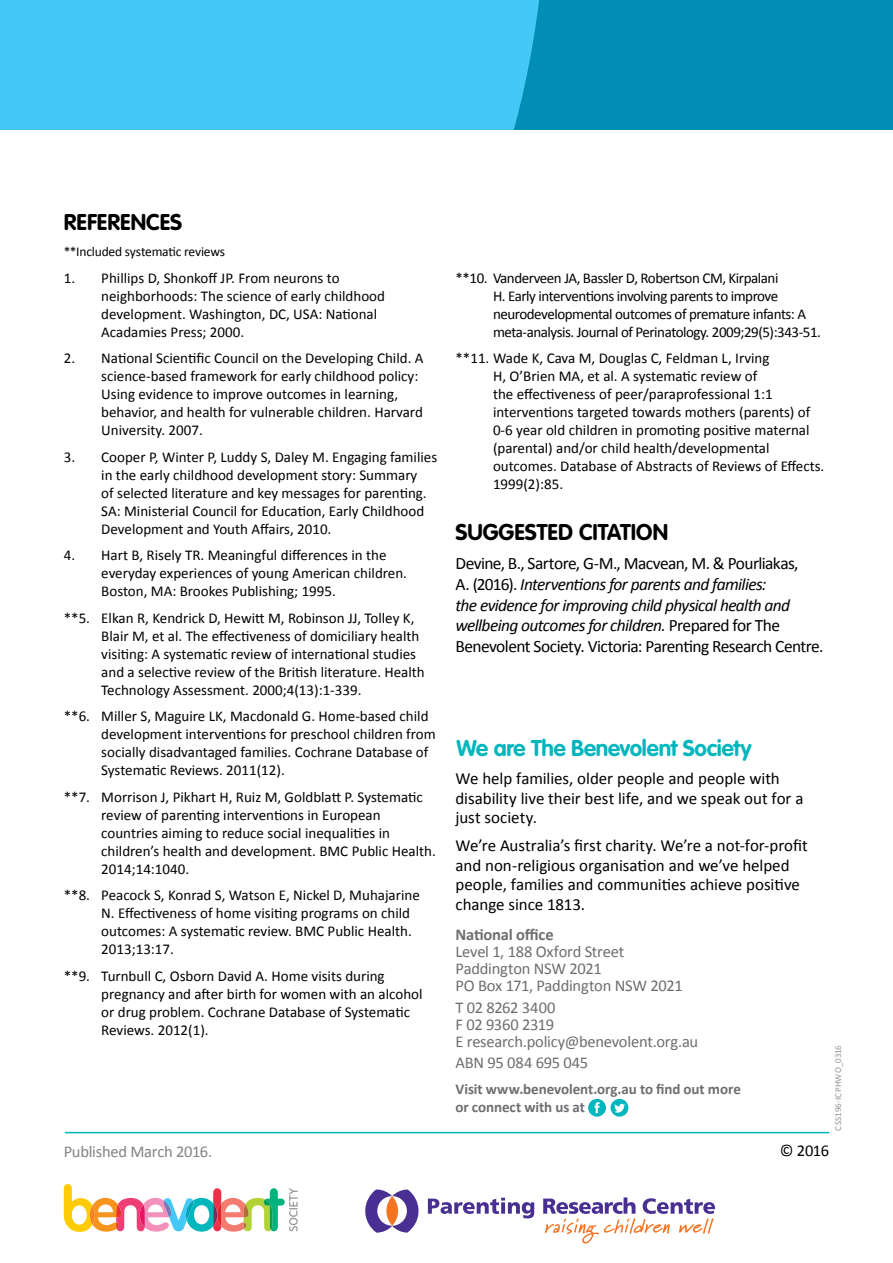
<style>
.page{position:relative;width:893px;height:1263px;background:#fff}
.page>*{position:absolute;margin:0;border:0;box-sizing:border-box;transform-origin:0 0}
.t1{font:700 22.5px "VAG Rounded";color:#000}
.t2{font:700 22.5px "VAG Rounded";letter-spacing:-.01em;color:#00b6bd}
.t3{font:17.4px/20.7px "Calibri";letter-spacing:-.035em;color:#000}
.t4{font:16.95px/19.5px "Calibri";color:#000}
.t5{font:16.5px/17.2px "Calibri";letter-spacing:-.015em;color:#6d6e71}
.t6{font:16.5px "Calibri";letter-spacing:-.015em;color:#808285}
.t7{font:700 16.5px "Calibri";letter-spacing:-.01em;color:#6d6e71}
.t8{font:16.5px "Calibri";color:#000}
.t9{font:15px/18px "Calibri";color:#000}
.t10{font:15px/18px "Calibri";letter-spacing:-.03em;color:#000}
.t11{font:700 15px/18px "Calibri";letter-spacing:-.005em;color:#6d6e71}
.t12{font:13.5px "Calibri";letter-spacing:-.015em;color:#000}
.t13{font:9px "Calibri";letter-spacing:.02em;color:#939598}
.s1{font-style:italic}
</style>
<div class="page">
<hr style="left:65px;top:1132px;width:764px;height:1px;background:#00b6bd">
<svg style="left:64px;top:1184px;width:234px;height:48px"></svg>
<svg style="left:588px;top:1099px;width:40px;height:18px"></svg>
<svg style="left:0;top:0;width:893px;height:130px;background:#28b0da"></svg>
<svg style="left:428px;top:1198px;width:106px;height:20px"></svg>
<svg style="left:543px;top:1197px;width:172px;height:46px"></svg>
<svg style="left:365px;top:1189px;width:53px;height:43px"></svg>
<div style="left:377px;top:1196px;width:30px;height:30px;background:#fff;border-radius:50%"></div>
<svg style="left:386px;top:1196px;width:12px;height:30px"></svg>
<h1 class="t1" style="left:64px;top:208px;width:120px">REFERENCES</h1>
<p class="t12" style="left:64px;top:243px;width:163px">**Included systematic reviews</p>
<p class="t9" style="left:101px;top:269px;width:285px;text-indent:-38px">1. Phillips D, Shonkoff JP. From neurons to neighborhoods: The science of early childhood development. Washington, DC, USA: National Acadamies Press; 2000.</p>
<p class="t9" style="left:101px;top:349px;width:324px;text-indent:-38px">2. National Scientific Council on the Developing Child. A science-based framework for early childhood policy:<br>Using evidence to improve outcomes in learning, behavior, and health for vulnerable children. Harvard University. 2007.</p>
<p class="t9" style="left:101px;top:448px;width:337px;text-indent:-38px">3. Cooper P, Winter P, Luddy S, Daley M. Engaging families in the early childhood development story: Summary<br>of selected literature and key messages for parenting.<br>SA: Ministerial Council for Education, Early Childhood Development and Youth Affairs, 2010.</p>
<p class="t9" style="left:101px;top:546px;width:307px;text-indent:-38px">4. Hart B, Risely TR. Meaningful differences in the everyday experiences of young American children.<br>Boston, MA: Brookes Publishing; 1995.</p>
<p class="t9" style="left:101px;top:609px;width:325px;text-indent:-38px">**5. Elkan R, Kendrick D, Hewitt M, Robinson JJ, Tolley K, Blair M, et al. The effectiveness of domiciliary health visiting: A systematic review of international studies and a selective review of the British literature. Health Technology Assessment. 2000;4(13):1-339.</p>
<p class="t9" style="left:101px;top:707px;width:336px;text-indent:-38px">**6. Miller S, Maguire LK, Macdonald G. Home-based child development interventions for preschool children from socially disadvantaged families. Cochrane Database of Systematic Reviews. 2011(12).</p>
<p class="t9" style="left:101px;top:788px;width:336px;text-indent:-38px">**7. Morrison J, Pikhart H, Ruiz M, Goldblatt P. Systematic review of parenting interventions in European countries aiming to reduce social inequalities in children’s health and development. BMC Public Health.<br>2014;14:1040.</p>
<p class="t9" style="left:101px;top:886px;width:320px;text-indent:-38px">**8. Peacock S, Konrad S, Watson E, Nickel D, Muhajarine N. Effectiveness of home visiting programs on child outcomes: A systematic review. BMC Public Health.<br>2013;13:17.</p>
<p class="t9" style="left:101px;top:967px;width:323px;text-indent:-38px">**9. Turnbull C, Osborn David A. Home visits during pregnancy and after birth for women with an alcohol or drug problem. Cochrane Database of Systematic Reviews. 2012(1).</p>
<p class="t10" style="left:493px;top:269px;width:329px;text-indent:-38px">**10. Vanderveen JA, Bassler D, Robertson CM, Kirpalani<br>H. Early interventions involving parents to improve neurodevelopmental outcomes of premature infants: A meta-analysis. Journal of Perinatology. 2009;29(5):343-51.</p>
<p class="t9" style="left:493px;top:349px;width:333px;text-indent:-38px">**11. Wade K, Cava M, Douglas C, Feldman L, Irving<br>H, O’Brien MA, et al. A systematic review of<br>the effectiveness of peer/paraprofessional 1:1 interventions targeted towards mothers (parents) of 0-6 year old children in promoting positive maternal (parental) and/or child health/developmental outcomes. Database of Abstracts of Reviews of Effects.<br>1999(2):85.</p>
<h1 class="t1" style="left:455px;top:519px;width:214px">SUGGESTED CITATION</h1>
<p class="t3" style="left:455px;top:553px;width:369px">Devine, B., Sartore, G-M., Macvean, M. &amp; Pourliakas,<br>A. (2016). <span class="s1">Interventions for parents and families:<br>the evidence for improving child physical health and wellbeing outcomes for children.</span> Prepared for The Benevolent Society. Victoria: Parenting Research Centre.</p>
<h1 class="t2" style="left:457px;top:735px;width:296px">We are The Benevolent Society</h1>
<p class="t4" style="left:455px;top:769px;width:349px">We help families, older people and people with disability live their best life, and we speak out for a just society.</p>
<p class="t4" style="left:455px;top:836px;width:354px">We’re Australia’s first charity. We’re a not-for-profit and non-religious organisation and we’ve helped people, families and communities achieve positive change since 1813.</p>
<p class="t7" style="left:455px;top:923px;width:100px">National office</p>
<p class="t5" style="left:455px;top:943px;width:229px">Level 1, 188 Oxford Street<br>Paddington NSW 2021<br>PO Box 171, Paddington NSW 2021</p>
<p class="t5" style="left:455px;top:999px;width:244px">T 02 8262 3400<br>F 02 9360 2319<br>E research.policy@benevolent.org.au</p>
<p class="t5" style="left:455px;top:1053px;width:134px">ABN 95 084 695 045</p>
<p class="t11" style="left:455px;top:1080px;width:287px">Visit www.benevolent.org.au to find out more or connect with us at</p>
<p class="t13" style="left:833px;top:1131px;width:87px;rotate:-90deg">CSS196-ICPHWO_0316</p>
<p class="t6" style="left:64px;top:1141px;width:150px">Published March 2016.</p>
<p class="t8" style="left:780px;top:1140px;width:51px">© 2016</p>
</div>
